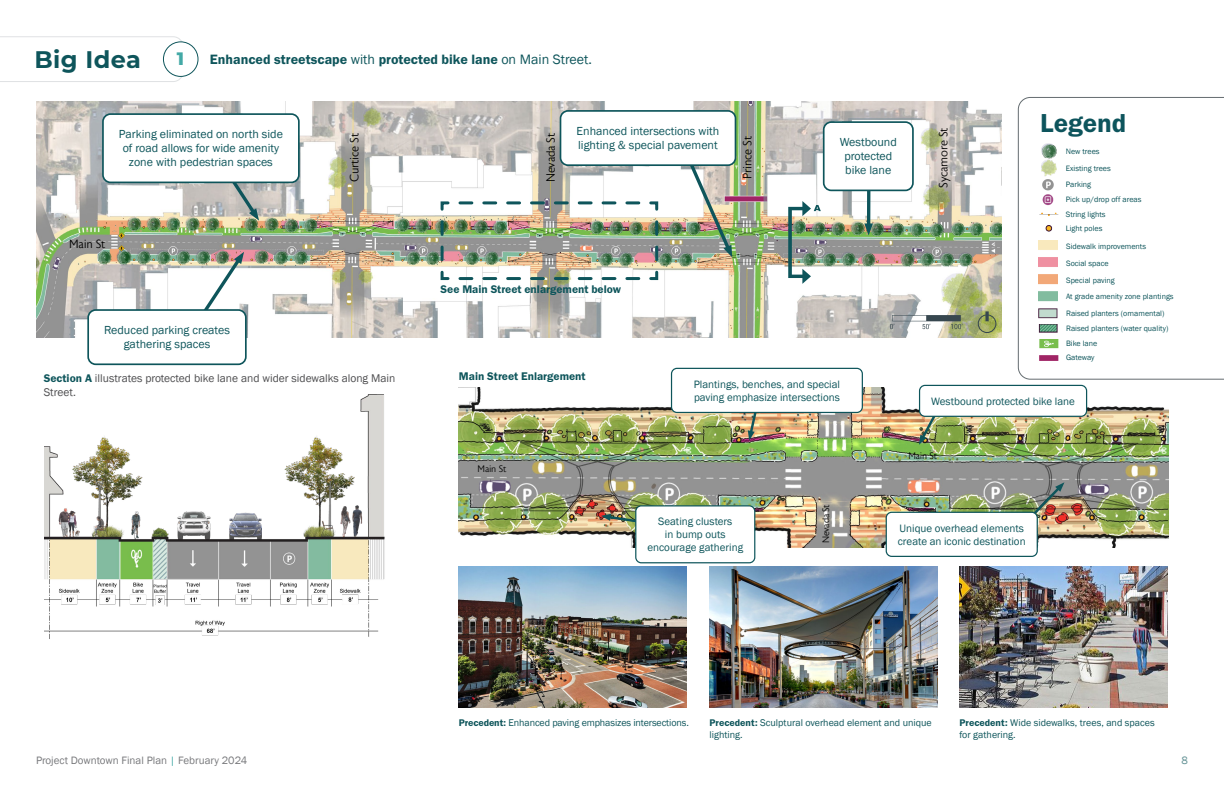
<style>
.page{position:relative;width:1224px;height:792px;background:#fff}
.page>*{position:absolute;margin:0;border:0;box-sizing:border-box;transform-origin:0 0}
.t1{font:26.9px "Franklin Gothic URW Dem";color:#0d545c}
.t2{font:700 24px "Montserrat";letter-spacing:.02em;color:#0e555b}
.t3{font:800 18px "Montserrat";color:#43a9a6}
.t4{font:14px "Franklin Gothic URW Dem";color:#0e555b}
.t5{font:12px/14px "Franklin Gothic";color:#0e555b;text-align:center}
.t6{font:300 12px "Astoria Sans";letter-spacing:-.02em;color:#000}
.t7{font:11.5px/13.8px "Franklin Gothic";color:#4d4d4f}
.t8{font:11.5px "Franklin Gothic URW Dem";color:#0e555b}
.t9{font:11px/13px "Franklin Gothic";color:#0e555b}
.t10{font:11px "Franklin Gothic";color:#77787b}
.t11{font:11px "Franklin Gothic";color:#629194}
.t12{font:10px/12px "Franklin Gothic";color:#0e555b}
.t13{font:300 9.5px "Astoria Sans";letter-spacing:-.02em;color:#000}
.t14{font:8px/14.5px "Franklin Gothic";color:#0e555b}
.s1{font-family:"Franklin Gothic"}
.s2{font-family:"Franklin Gothic URW Dem";color:#0e555b}
.s3{font-family:"Franklin Gothic URW Dem"}
.s4{color:#43a9a6}
</style>
<div class="page">
<img style="left:36px;top:102px;width:966px;height:235px">
<svg style="left:216px;top:183px;width:44px;height:38px;background:#b2b5ae"></svg>
<svg style="left:195px;top:252px;width:50px;height:59px"></svg>
<svg style="left:867px;top:191px;width:4px;height:32px"></svg>
<svg style="left:864px;top:223px;width:9px;height:12px"></svg>
<img style="left:681px;top:164px;width:53px;height:93px">
<img style="left:788px;top:201px;width:33px;height:83px">
<div style="left:88px;top:310px;width:158px;height:54px;background:#fff;border-radius:8px"></div>
<div style="left:87px;top:309px;width:160px;height:56px;border:2px solid #0e555b;border-radius:8px"></div>
<div style="left:561px;top:111px;width:174px;height:54px;background:#fff;border-radius:8px"></div>
<div style="left:560px;top:110px;width:176px;height:56px;border:2px solid #0e555b;border-radius:8px"></div>
<div style="left:824px;top:122px;width:89px;height:68px;background:#fff;border-radius:8px"></div>
<div style="left:823px;top:121px;width:91px;height:70px;border:2px solid #0e555b;border-radius:8px"></div>
<div style="left:103px;top:114px;width:196px;height:68px;background:#fff;border-radius:8px"></div>
<div style="left:102px;top:113px;width:198px;height:70px;border:2px solid #0e555b;border-radius:8px"></div>
<img style="left:710px;top:567px;width:228px;height:141px">
<svg style="left:978px;top:311px;width:18px;height:22px"></svg>
<svg style="left:890px;top:315px;width:73px;height:14px"></svg>
<img style="left:459px;top:388px;width:710px;height:159px">
<img style="left:459px;top:567px;width:228px;height:141px">
<svg style="left:0;top:36px;width:182px;height:46px"></svg>
<div style="left:163px;top:42px;width:35px;height:34px;background:#fff;border-radius:50%"></div>
<div style="left:163px;top:41px;width:36px;height:36px;border:1px solid #0e555b;border-radius:50%"></div>
<img style="left:439px;top:200px;width:221px;height:82px">
<img style="left:44px;top:394px;width:341px;height:245px">
<svg style="left:1018px;top:97px;width:206px;height:283px"></svg>
<img style="left:1038px;top:209px;width:21px;height:11px">
<img style="left:1040px;top:143px;width:17px;height:34px">
<img style="left:1038px;top:309px;width:20px;height:10px">
<img style="left:1042px;top:178px;width:14px;height:29px">
<img style="left:1039px;top:324px;width:19px;height:10px">
<img style="left:1038px;top:338px;width:21px;height:12px">
<img style="left:1038px;top:223px;width:21px;height:11px">
<img style="left:1038px;top:354px;width:21px;height:9px">
<img style="left:1039px;top:240px;width:19px;height:64px">
<img style="left:960px;top:567px;width:208px;height:141px">
<img style="left:1012px;top:482px;width:52px;height:55px">
<svg style="left:601px;top:514px;width:34px;height:16px"></svg>
<svg style="left:919px;top:414px;width:28px;height:31px"></svg>
<svg style="left:748px;top:413px;width:13px;height:28px"></svg>
<div style="left:886px;top:512px;width:151px;height:44px;background:#fff;border-radius:5px"></div>
<div style="left:886px;top:512px;width:152px;height:45px;border:1px solid #0e555b;border-radius:5px"></div>
<div style="left:636px;top:506px;width:119px;height:57px;background:#fff;border-radius:5px"></div>
<div style="left:635px;top:505px;width:120px;height:58px;border:1px solid #0e555b;border-radius:5px"></div>
<div style="left:672px;top:368px;width:190px;height:44px;background:#fff;border-radius:5px"></div>
<div style="left:671px;top:368px;width:192px;height:45px;border:1px solid #0e555b;border-radius:5px"></div>
<div style="left:920px;top:385px;width:167px;height:31px;background:#fff;border-radius:5px"></div>
<div style="left:919px;top:385px;width:168px;height:32px;border:1px solid #0e555b;border-radius:5px"></div>
<h2 class="t2" style="left:34px;top:42px;width:108px">Big Idea</h2>
<h3 class="t3" style="left:177px;top:46px;width:9px">1</h3>
<h3 class="t4" style="left:210px;top:51px;width:382px">Enhanced streetscape <span class="s1">with</span> protected bike lane <span class="s1">on Main Street.</span></h3>
<h3 class="t5" style="left:577px;top:125px;width:144px;text-align:left">Enhanced intersections with lighting &amp; special pavement</h3>
<h3 class="t5" style="left:840px;top:136px;width:59px">Westbound protected bike lane</h3>
<h3 class="t5" style="left:119px;top:128px;width:166px">Parking eliminated on north side of road allows for wide amenity zone with pedestrian spaces</h3>
<h3 class="t6" style="left:348px;top:182px;width:50px;rotate:-90deg">Curtice St</h3>
<h3 class="t6" style="left:544px;top:182px;width:51px;rotate:-90deg">Nevada St</h3>
<h3 class="t6" style="left:741px;top:179px;width:44px;rotate:-90deg">Prince St</h3>
<h3 class="t6" style="left:937px;top:188px;width:62px;rotate:-90deg">Sycamore St</h3>
<h3 class="t6" style="left:69px;top:237px;width:38px">Main St</h3>
<h3 class="t8" style="left:441px;top:282px;width:182px">See Main Street enlargement below</h3>
<h3 class="t5" style="left:104px;top:324px;width:127px">Reduced parking creates gathering spaces</h3>
<h1 class="t1" style="left:1040px;top:106px;width:88px">Legend</h1>
<p class="t14" style="left:1066px;top:144px;width:35px">New trees</p>
<p class="t14" style="left:1066px;top:161px;width:47px">Existing trees</p>
<p class="t14" style="left:1066px;top:178px;width:27px">Parking</p>
<p class="t14" style="left:1066px;top:193px;width:77px">Pick up/drop off areas</p>
<p class="t14" style="left:1066px;top:207px;width:41px">String lights</p>
<p class="t14" style="left:1066px;top:221px;width:38px">Light poles</p>
<p class="t14" style="left:1066px;top:239px;width:81px">Sidewalk improvements</p>
<p class="t14" style="left:1066px;top:273px;width:50px">Special paving</p>
<p class="t14" style="left:1066px;top:306px;width:100px">Raised planters (ornamental)</p>
<p class="t14" style="left:1066px;top:256px;width:44px">Social space</p>
<p class="t14" style="left:1066px;top:290px;width:109px">At grade amenity zone plantings</p>
<p class="t14" style="left:1066px;top:322px;width:104px">Raised planters (water quality)</p>
<p class="t14" style="left:1066px;top:336px;width:33px">Bike lane<br>Gateway</p>
<h3 class="t7" style="left:44px;top:372px;width:353px"><span class="s2">Section A</span> illustrates protected bike lane and wider sidewalks along Main<br>Street.</h3>
<h3 class="t8" style="left:459px;top:369px;width:128px">Main Street Enlargement</h3>
<p class="t13" style="left:478px;top:464px;width:30px">Main St</p>
<h3 class="t9" style="left:694px;top:378px;width:148px">Plantings, benches, and special paving emphasize intersections</h3>
<h3 class="t9" style="left:647px;top:515px;width:97px;text-align:center">Seating clusters<br>in bump outs encourage gathering</h3>
<p class="t13" style="left:821px;top:543px;width:40px;rotate:-90deg">Nevada St</p>
<h3 class="t9" style="left:931px;top:395px;width:145px">Westbound protected bike lane</h3>
<p class="t13" style="left:908px;top:451px;width:30px">Main St</p>
<h3 class="t9" style="left:898px;top:522px;width:129px">Unique overhead elements create an iconic destination</h3>
<p class="t12" style="left:459px;top:717px;width:230px"><span class="s3">Precedent:</span> Enhanced paving emphasizes intersections.</p>
<p class="t12" style="left:710px;top:717px;width:224px"><span class="s3">Precedent:</span> Sculptural overhead element and unique lighting.</p>
<p class="t12" style="left:960px;top:717px;width:197px"><span class="s3">Precedent:</span> Wide sidewalks, trees, and spaces for gathering.</p>
<h3 class="t10" style="left:36px;top:753px;width:213px">Project Downtown Final Plan <span class="s4">|</span> February 2024</h3>
<h3 class="t11" style="left:1182px;top:753px;width:8px">8</h3>
</div>
